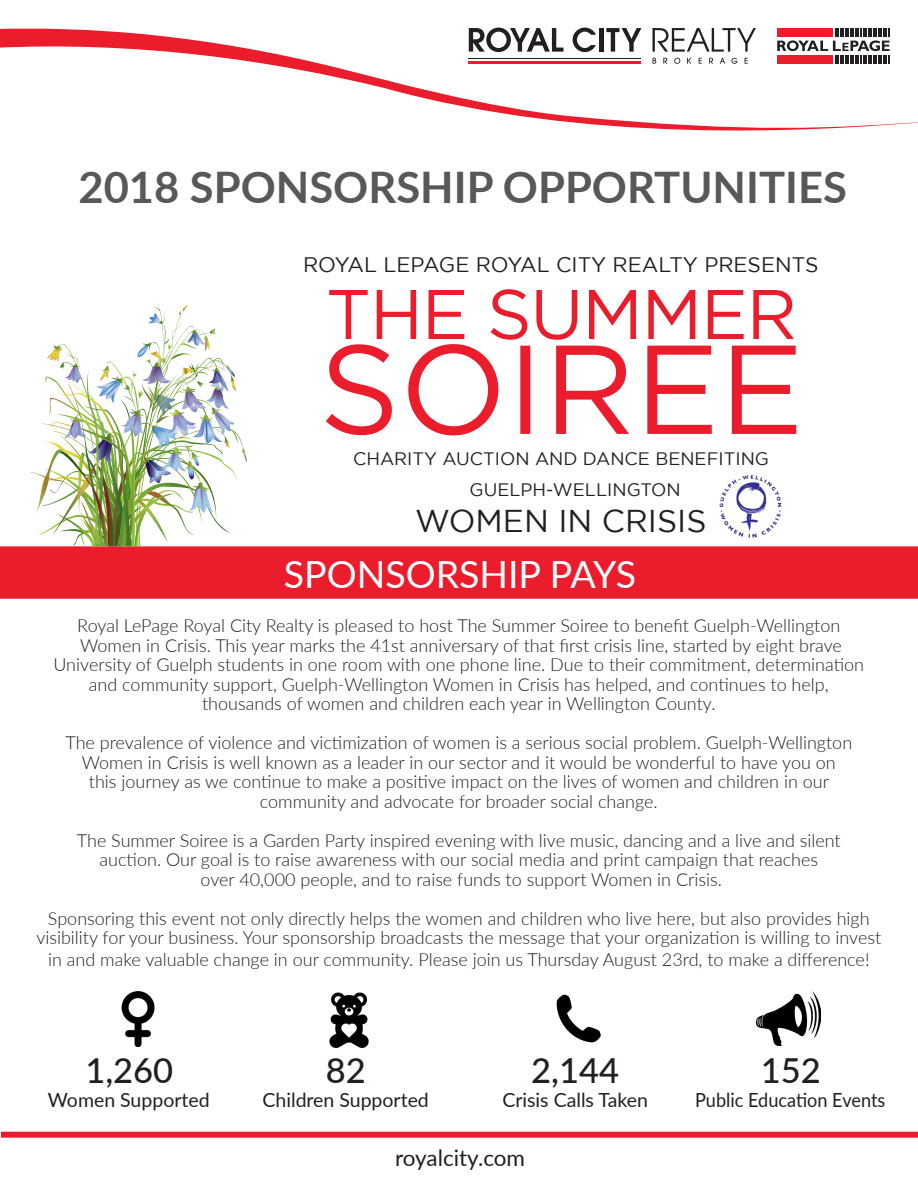
<style>
.page{position:relative;width:918px;height:1188px;background:#fff}
.page>*{position:absolute;margin:0;border:0;box-sizing:border-box;transform-origin:0 0}
.t1{font:700 43.5px "Lato";color:#57585a}
.t2{font:37.5px "Lato";color:#fff}
.t3{font:500 34.5px "Lato";color:#231f20}
.t4{font:31.5px "Gotham";color:#231f20}
.t5{font:22.5px "Lato";color:#231f20}
.t6{font:21px "Gotham";color:#231f20}
.t7{font:19.5px "Lato";color:#231f20}
.t8{font:19.5px "Lato";color:#231f20;scale:.93 1}
.t9{font:300 18px/19.5px "Lato";color:#231f20;text-align:center}
.t10{font:18px "Gotham";color:#231f20}
</style>
<div class="page">
<svg style="left:0;top:27px;width:918px;height:104px"></svg>
<div style="left:0;top:546px;width:918px;height:53px;background:#eb1c2c"></div>
<svg style="left:469px;top:28px;width:94px;height:24px"></svg>
<svg style="left:573px;top:28px;width:23px;height:24px"></svg>
<hr style="left:599px;top:28px;width:4px;height:24px;background:#231f20">
<svg style="left:606px;top:28px;width:35px;height:24px"></svg>
<svg style="left:653px;top:28px;width:103px;height:24px"></svg>
<svg style="left:653px;top:58px;width:3px;height:6px"></svg>
<svg style="left:663px;top:58px;width:4px;height:6px"></svg>
<svg style="left:674px;top:58px;width:6px;height:6px"></svg>
<svg style="left:687px;top:58px;width:4px;height:6px"></svg>
<svg style="left:699px;top:58px;width:3px;height:6px"></svg>
<svg style="left:709px;top:58px;width:4px;height:6px"></svg>
<svg style="left:720px;top:58px;width:5px;height:6px"></svg>
<svg style="left:731px;top:58px;width:7px;height:6px"></svg>
<svg style="left:745px;top:58px;width:3px;height:6px"></svg>
<hr style="left:469px;top:58px;width:172px;height:1px;background:#231f20">
<hr style="left:469px;top:61px;width:172px;height:3px;background:#eb1c2c">
<div style="left:773px;top:23px;width:121px;height:45px;background:#fff"></div>
<svg style="left:777px;top:28px;width:113px;height:35px"></svg>
<img style="left:719px;top:476px;width:63px;height:62px">
<svg style="left:1px;top:1132px;width:917px;height:6px;background:#ec2837"></svg>
<img style="left:121px;top:992px;width:34px;height:54px">
<img style="left:329px;top:992px;width:40px;height:56px">
<img style="left:556px;top:994px;width:45px;height:49px">
<img style="left:757px;top:991px;width:64px;height:54px">
<img style="left:30px;top:303px;width:217px;height:245px">
<svg style="left:326px;top:289px;width:470px;height:146px"></svg>
<p class="t1" style="left:78px;top:155px;width:770px">2018 SPONSORSHIP OPPORTUNITIES</p>
<p class="t6" style="left:303px;top:253px;width:517px">ROYAL LEPAGE ROYAL CITY REALTY PRESENTS</p>
<p class="t10" style="left:353px;top:448px;width:417px">CHARITY AUCTION AND DANCE BENEFITING</p>
<p class="t10" style="left:470px;top:480px;width:213px">GUELPH-WELLINGTON</p>
<p class="t4" style="left:415px;top:503px;width:293px">WOMEN IN CRISIS</p>
<p class="t2" style="left:284px;top:547px;width:354px">SPONSORSHIP PAYS</p>
<p class="t9" style="left:77px;top:615px;width:765px">Royal LePage Royal City Realty is pleased to host The Summer Soiree to benefit Guelph-Wellington</p>
<p class="t9" style="left:80px;top:635px;width:763px">Women in Crisis. This year marks the 41st anniversary of that first crisis line, started by eight brave</p>
<p class="t9" style="left:53px;top:654px;width:812px">University of Guelph students in one room with one phone line. Due to their commitment, determination</p>
<p class="t9" style="left:89px;top:674px;width:741px">and community support, Guelph-Wellington Women in Crisis has helped, and continues to help,</p>
<p class="t9" style="left:202px;top:693px;width:515px">thousands of women and children each year in Wellington County.</p>
<p class="t9" style="left:65px;top:732px;width:788px">The prevalence of violence and victimization of women is a serious social problem. Guelph-Wellington</p>
<p class="t9" style="left:82px;top:752px;width:755px">Women in Crisis is well known as a leader in our sector and it would be wonderful to have you on</p>
<p class="t9" style="left:89px;top:771px;width:742px">this journey as we continue to make a positive impact on the lives of women and children in our</p>
<p class="t9" style="left:260px;top:791px;width:399px">community and advocate for broader social change.</p>
<p class="t9" style="left:77px;top:830px;width:765px">The Summer Soiree is a Garden Party inspired evening with live music, dancing and a live and silent</p>
<p class="t9" style="left:100px;top:849px;width:720px">auction. Our goal is to raise awareness with our social media and print campaign that reaches</p>
<p class="t9" style="left:201px;top:869px;width:523px">over 40,000 people, and to raise funds to support Women in Crisis.</p>
<p class="t9" style="left:36px;top:908px;width:846px">Sponsoring this event not only directly helps the women and children who live here, but also provides high visibility for your business. Your sponsorship broadcasts the message that your organization is willing to invest</p>
<p class="t9" style="left:48px;top:949px;width:823px">in and make valuable change in our community. Please join us Thursday August 23rd, to make a difference!</p>
<p class="t3" style="left:85px;top:1045px;width:89px">1,260</p>
<p class="t3" style="left:326px;top:1045px;width:42px">82</p>
<p class="t3" style="left:531px;top:1045px;width:89px">2,144</p>
<p class="t3" style="left:761px;top:1045px;width:62px">152</p>
<p class="t7" style="left:48px;top:1085px;width:163px">Women Supported</p>
<p class="t7" style="left:263px;top:1085px;width:168px">Children Supported</p>
<p class="t7" style="left:502px;top:1085px;width:147px">Crisis Calls Taken</p>
<p class="t8" style="left:695px;top:1085px;width:206px">Public Education Events</p>
<p class="t5" style="left:395px;top:1141px;width:132px">royalcity.com</p>
</div>
